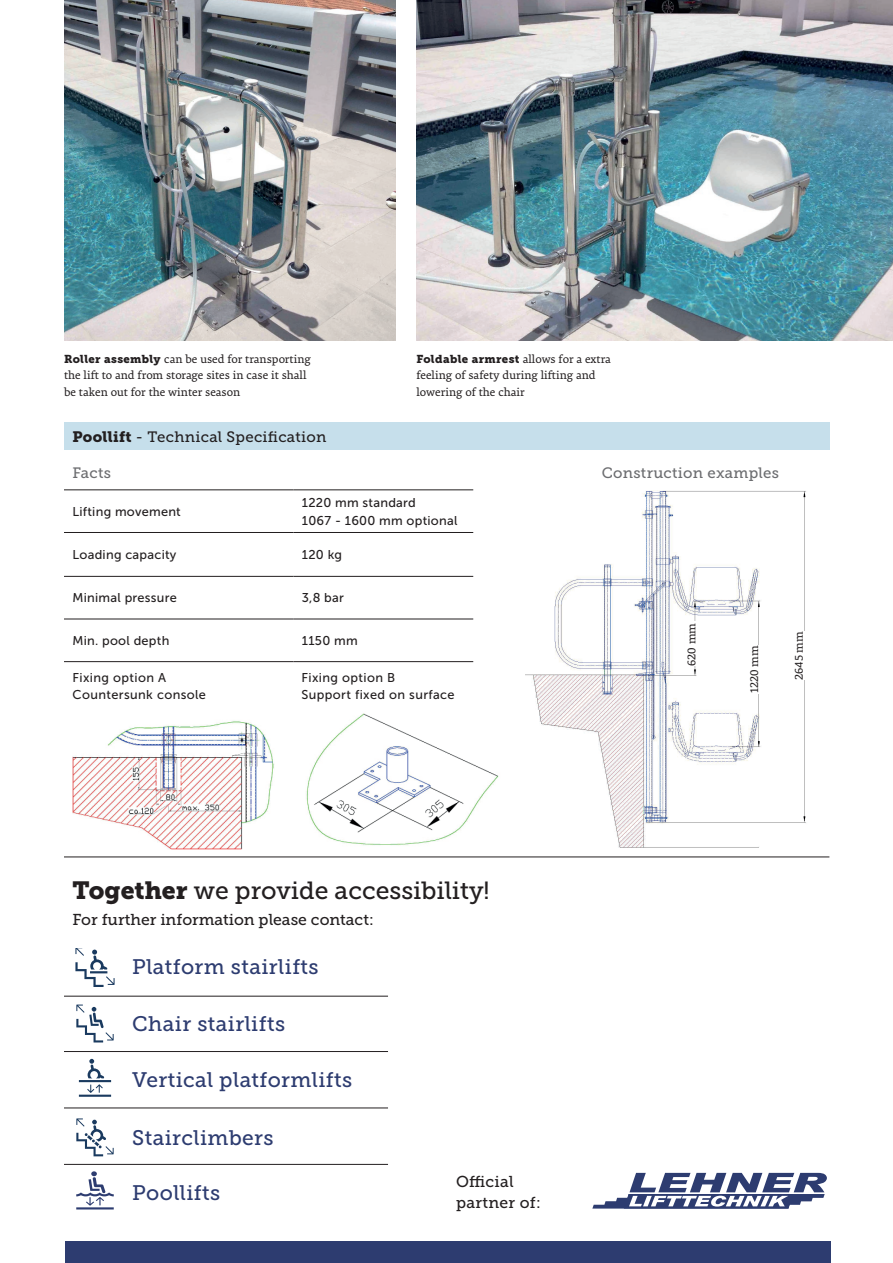
<style>
.page{position:relative;width:893px;height:1263px;background:#fff}
.page>*{position:absolute;margin:0;border:0;box-sizing:border-box;transform-origin:0 0}
.t1{font:24.75px "Museo Slab 500";color:#231f20}
.t2{font:21px "Museo Slab 500";letter-spacing:.02em;color:#2d3c70}
.t3{font:15.75px "Museo Slab 500";color:#231f20}
.t4{font:15.75px/21px "Museo Slab 500";letter-spacing:.02em;color:#231f20}
.t5{font:15px "Museo Slab 500";letter-spacing:.02em;color:#231f20}
.t6{font:15px "Museo Slab 500";letter-spacing:.02em;color:#6c6d70}
.t7{font:12.75px/16.5px "Museo Sans 500";letter-spacing:.02em;color:#231f20}
.t8{font:12.3px/16.5px "Premiera";color:#231f20}
.t9{font:11.4px "Museo Slab 900";letter-spacing:.03em;color:#231f20}
.s1{font-family:"Museo Slab 900";font-size:11.4px}
.s2{font-family:"Premiera";font-size:12.3px}
.s3{font-family:"Museo Slab 900"}
</style>
<div class="page">
<div style="left:65px;top:1242px;width:765px;height:21px;background:#2d3c70"></div>
<hr style="left:64px;top:856px;width:765px;height:1px;background:#231f20">
<hr style="left:64px;top:1164px;width:324px;height:1px;background:#231f20">
<hr style="left:64px;top:1108px;width:324px;height:1px;background:#231f20">
<hr style="left:64px;top:1051px;width:324px;height:1px;background:#231f20">
<hr style="left:64px;top:996px;width:324px;height:1px;background:#231f20">
<svg style="left:76px;top:1171px;width:38px;height:38px"></svg>
<svg style="left:76px;top:1004px;width:38px;height:38px"></svg>
<svg style="left:75px;top:948px;width:40px;height:38px"></svg>
<svg style="left:79px;top:1059px;width:32px;height:38px"></svg>
<svg style="left:76px;top:1118px;width:38px;height:38px"></svg>
<svg style="left:587px;top:1172px;width:244px;height:88px"></svg>
<img style="left:64px;top:0;width:331px;height:340px">
<hr style="left:64px;top:490px;width:229px;height:1px;background:#231f20">
<hr style="left:293px;top:490px;width:180px;height:1px;background:#231f20">
<hr style="left:64px;top:532px;width:229px;height:1px;background:#231f20">
<hr style="left:64px;top:576px;width:229px;height:1px;background:#231f20">
<hr style="left:293px;top:532px;width:180px;height:1px;background:#231f20">
<hr style="left:293px;top:576px;width:180px;height:1px;background:#231f20">
<hr style="left:64px;top:619px;width:229px;height:1px;background:#231f20">
<hr style="left:293px;top:619px;width:180px;height:1px;background:#231f20">
<hr style="left:64px;top:661px;width:229px;height:1px;background:#231f20">
<hr style="left:293px;top:661px;width:180px;height:1px;background:#231f20">
<div style="left:64px;top:423px;width:765px;height:27px;background:#c6dfeb"></div>
<img style="left:416px;top:0;width:477px;height:340px">
<img style="left:72px;top:721px;width:202px;height:128px">
<img style="left:306px;top:713px;width:193px;height:132px">
<img style="left:525px;top:491px;width:281px;height:357px">
<div style="left:685px;top:621px;width:19px;height:45px;background:#fff"></div>
<div style="left:748px;top:645px;width:19px;height:48px;background:#fff"></div>
<div style="left:793px;top:631px;width:18px;height:49px;background:#fff"></div>
<p class="t8" style="left:64px;top:351px;width:248px"><span class="s1">Roller assembly</span> can be used for transporting the lift to and from storage sites in case it shall be taken out for the winter season</p>
<p class="t9" style="left:416px;top:352px;width:196px">Foldable armrest <span class="s2">allows for a extra</span></p>
<p class="t8" style="left:416px;top:367px;width:181px">feeling of safety during lifting and lowering of the chair</p>
<p class="t5" style="left:73px;top:428px;width:255px"><span class="s3">Poollift</span> - Technical Specification</p>
<p class="t6" style="left:73px;top:465px;width:40px">Facts</p>
<p class="t7" style="left:73px;top:503px;width:110px">Lifting movement</p>
<p class="t7" style="left:302px;top:494px;width:157px;line-height:18px">1220 mm standard<br>1067 - 1600 mm optional</p>
<p class="t7" style="left:73px;top:547px;width:105px">Loading capacity</p>
<p class="t7" style="left:302px;top:547px;width:42px">120 kg</p>
<p class="t7" style="left:73px;top:590px;width:106px">Minimal pressure</p>
<p class="t7" style="left:302px;top:590px;width:43px">3,8 bar</p>
<p class="t7" style="left:73px;top:632px;width:98px">Min. pool depth</p>
<p class="t7" style="left:302px;top:632px;width:57px">1150 mm</p>
<p class="t7" style="left:73px;top:670px;width:135px">Fixing option A<br>Countersunk console</p>
<p class="t7" style="left:301px;top:670px;width:155px">Fixing option B<br>Support fixed on surface</p>
<p class="t6" style="left:602px;top:465px;width:179px">Construction examples</p>
<p class="t8" style="left:683px;top:666px;width:44px;rotate:-90deg">620 mm</p>
<p class="t8" style="left:746px;top:693px;width:49px;rotate:-90deg">1220 mm</p>
<p class="t8" style="left:790px;top:680px;width:50px;rotate:-90deg">2645 mm</p>
<h1 class="t1" style="left:73px;top:876px;width:419px"><span class="s3">Together</span> we provide accessibility!</h1>
<p class="t3" style="left:73px;top:910px;width:303px">For further information please contact:</p>
<h2 class="t2" style="left:132px;top:955px;width:188px">Platform stairlifts</h2>
<h2 class="t2" style="left:132px;top:1012px;width:154px">Chair stairlifts</h2>
<h2 class="t2" style="left:132px;top:1068px;width:222px">Vertical platformlifts</h2>
<h2 class="t2" style="left:132px;top:1126px;width:143px">Stairclimbers</h2>
<h2 class="t2" style="left:132px;top:1180px;width:89px">Poollifts</h2>
<p class="t4" style="left:456px;top:1171px;width:86px">Official partner of:</p>
</div>
